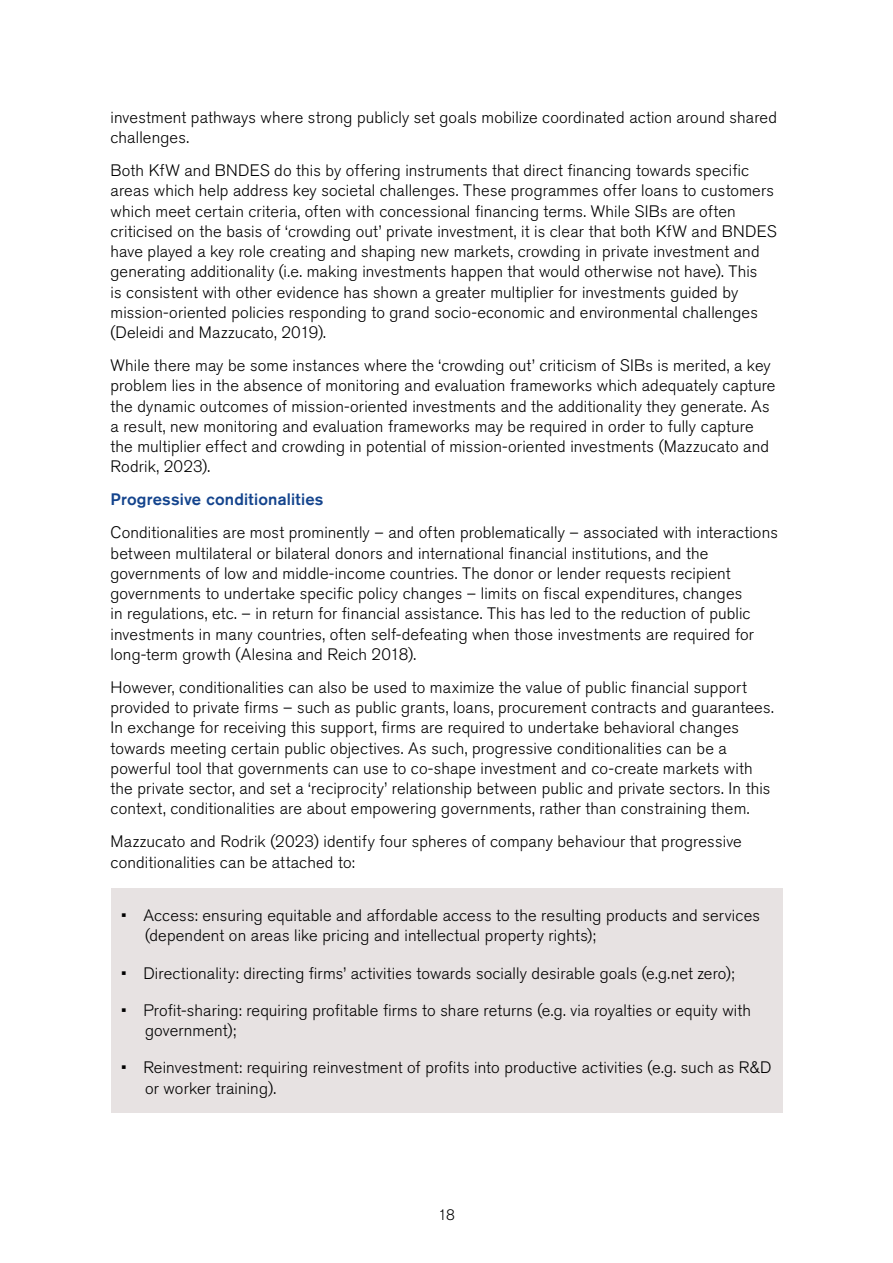
<style>
.page{position:relative;width:893px;height:1263px;background:#fff}
.page>*{position:absolute;margin:0;border:0;box-sizing:border-box;transform-origin:0 0}
.t1{font:300 16.5px/20.2px "Akzidenz Grotesk Pro";letter-spacing:.01em;color:#000}
.t2{font:500 16.5px "Akzidenz Grotesk Pro";letter-spacing:.015em;color:#14448d}
.t3{font:300 15px "Akzidenz Grotesk Pro";color:#000}
</style>
<div class="page">
<div style="left:111px;top:888px;width:671px;height:225px;background:#e7e2e2"></div>
<p class="t1" style="left:111px;top:107px;width:668px">investment pathways where strong publicly set goals mobilize coordinated action around shared challenges.</p>
<p class="t1" style="left:111px;top:160px;width:668px">Both KfW and BNDES do this by offering instruments that direct financing towards specific areas which help address key societal challenges. These programmes offer loans to customers which meet certain criteria, often with concessional financing terms. While SIBs are often criticised on the basis of ‘crowding out’ private investment, it is clear that both KfW and BNDES have played a key role creating and shaping new markets, crowding in private investment and generating additionality (i.e. making investments happen that would otherwise not have). This<br>is consistent with other evidence has shown a greater multiplier for investments guided by mission-oriented policies responding to grand socio-economic and environmental challenges (Deleidi and Mazzucato, 2019).</p>
<p class="t1" style="left:111px;top:355px;width:666px">While there may be some instances where the ‘crowding out’ criticism of SIBs is merited, a key problem lies in the absence of monitoring and evaluation frameworks which adequately capture the dynamic outcomes of mission-oriented investments and the additionality they generate. As a result, new monitoring and evaluation frameworks may be required in order to fully capture the multiplier effect and crowding in potential of mission-oriented investments (Mazzucato and Rodrik, 2023).</p>
<p class="t2" style="left:111px;top:489px;width:214px">Progressive conditionalities</p>
<p class="t1" style="left:111px;top:522px;width:669px">Conditionalities are most prominently – and often problematically – associated with interactions between multilateral or bilateral donors and international financial institutions, and the governments of low and middle-income countries. The donor or lender requests recipient governments to undertake specific policy changes – limits on fiscal expenditures, changes<br>in regulations, etc. – in return for financial assistance. This has led to the reduction of public investments in many countries, often self-defeating when those investments are required for long-term growth (Alesina and Reich 2018).</p>
<p class="t1" style="left:111px;top:677px;width:665px">However, conditionalities can also be used to maximize the value of public financial support provided to private firms – such as public grants, loans, procurement contracts and guarantees.<br>In exchange for receiving this support, firms are required to undertake behavioral changes towards meeting certain public objectives. As such, progressive conditionalities can be a powerful tool that governments can use to co-shape investment and co-create markets with the private sector, and set a ‘reciprocity’ relationship between public and private sectors. In this context, conditionalities are about empowering governments, rather than constraining them.</p>
<p class="t1" style="left:111px;top:831px;width:633px">Mazzucato and Rodrik (2023) identify four spheres of company behaviour that progressive conditionalities can be attached to:</p>
<p class="t1" style="left:145px;top:905px;width:617px;text-indent:-24px">• Access: ensuring equitable and affordable access to the resulting products and services (dependent on areas like pricing and intellectual property rights);</p>
<p class="t1" style="left:121px;top:963px;width:615px">• Directionality: directing firms’ activities towards socially desirable goals (e.g.net zero);</p>
<p class="t1" style="left:145px;top:1000px;width:608px;text-indent:-24px">• Profit-sharing: requiring profitable firms to share returns (e.g. via royalties or equity with government);</p>
<p class="t1" style="left:145px;top:1057px;width:628px;text-indent:-24px">• Reinvestment: requiring reinvestment of profits into productive activities (e.g. such as R&amp;D or worker training).</p>
<p class="t3" style="left:438px;top:1205px;width:18px">18</p>
</div>
